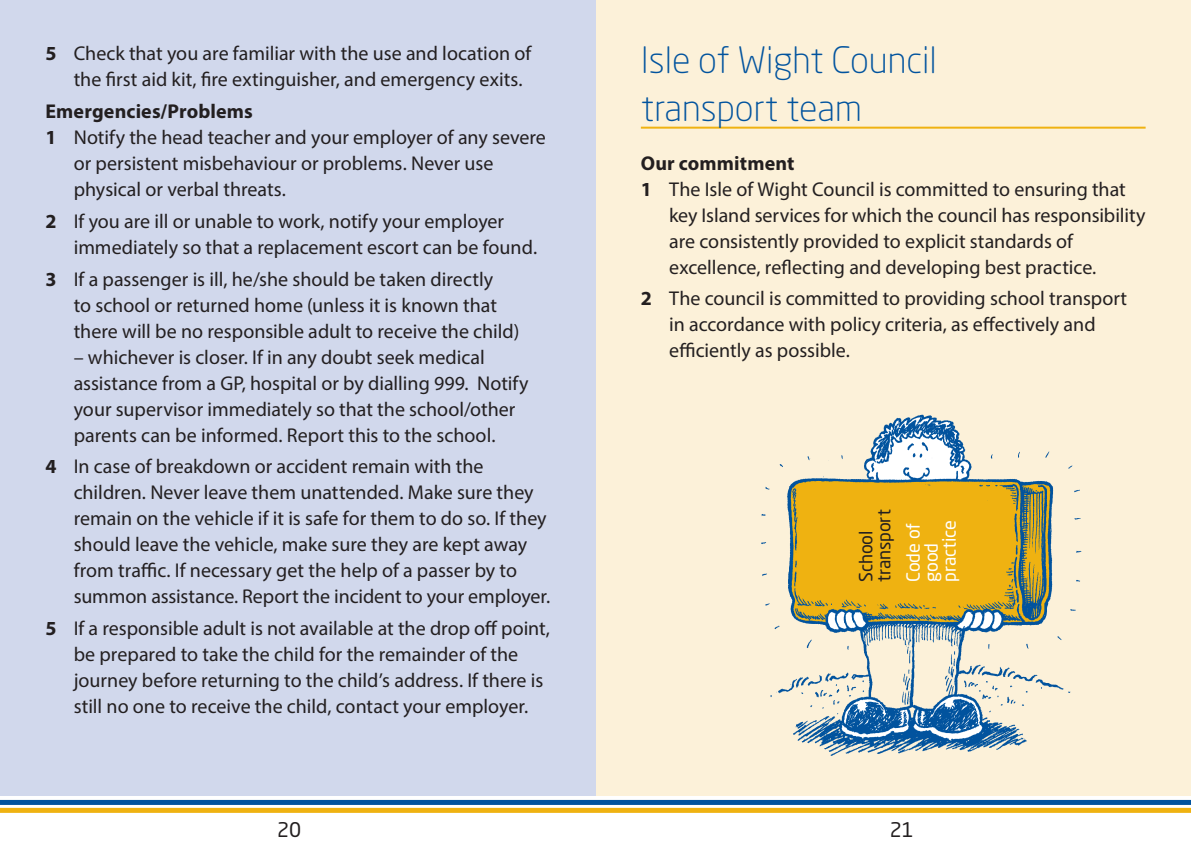
<style>
.page{position:relative;width:1191px;height:851px;background:#fff}
.page>*{position:absolute;margin:0;border:0;box-sizing:border-box;transform-origin:0 0}
.Titles{font:300 36px/48px "Neo Sans Std";color:#01539e}
.t1{font:20px/26px "Myriad Pro";color:#231f20}
.t2{font:700 20px "Myriad Pro";letter-spacing:.005em;color:#231f20}
.t3{font:20px "Neo Sans Std";color:#231f20}
.t4{font:18px/18px "Neo Sans Std";letter-spacing:-.01em;color:#fff}
.t5{font:18px/18px "Neo Sans Std";letter-spacing:-.01em;color:#231f20}
.s1{font-weight:700}
</style>
<div class="page">
<div style="left:595px;top:0;width:596px;height:795px;background:#fcf1d9"></div>
<div style="left:0;top:0;width:595px;height:795px;background:#d1d8ec"></div>
<hr style="left:641px;top:127px;width:504px;height:2px;background:#efb211">
<img style="left:761px;top:414px;width:321px;height:342px">
<div style="left:0;top:799px;width:1191px;height:5px;background:#01539e"></div>
<div style="left:0;top:807px;width:1191px;height:5px;background:#efb211"></div>
<p class="t1" style="left:74px;top:40px;width:459px;text-indent:-28px"><span class="s1">5</span> Check that you are familiar with the use and location of the first aid kit, fire extinguisher, and emergency exits.</p>
<p class="t2" style="left:45px;top:98px;width:209px">Emergencies/Problems</p>
<p class="t1" style="left:74px;top:124px;width:474px;text-indent:-28px"><span class="s1">1</span> Notify the head teacher and your employer of any severe or persistent misbehaviour or problems. Never use physical or verbal threats.</p>
<p class="t1" style="left:74px;top:208px;width:465px;text-indent:-28px"><span class="s1">2</span> If you are ill or unable to work, notify your employer immediately so that a replacement escort can be found.</p>
<p class="t1" style="left:74px;top:265px;width:447px;text-indent:-28px"><span class="s1">3</span> If a passenger is ill, he/she should be taken directly<br>to school or returned home (unless it is known that there will be no responsible adult to receive the child)</p>
<p class="t1" style="left:74px;top:343px;width:456px">– whichever is closer. If in any doubt seek medical assistance from a GP, hospital or by dialling 999. Notify your supervisor immediately so that the school/other parents can be informed. Report this to the school.</p>
<p class="t1" style="left:74px;top:453px;width:478px;text-indent:-28px"><span class="s1">4</span> In case of breakdown or accident remain with the children. Never leave them unattended. Make sure they remain on the vehicle if it is safe for them to do so. If they should leave the vehicle, make sure they are kept away from traffic. If necessary get the help of a passer by to summon assistance. Report the incident to your employer.</p>
<p class="t1" style="left:74px;top:615px;width:478px;text-indent:-28px"><span class="s1">5</span> If a responsible adult is not available at the drop off point, be prepared to take the child for the remainder of the journey before returning to the child’s address. If there is still no one to receive the child, contact your employer.</p>
<p class="Titles" style="left:641px;top:35px;width:297px">Isle of Wight Council transport team</p>
<p class="t2" style="left:641px;top:150px;width:155px">Our commitment</p>
<p class="t1" style="left:669px;top:176px;width:478px;text-indent:-28px"><span class="s1">1</span> The Isle of Wight Council is committed to ensuring that key Island services for which the council has responsibility are consistently provided to explicit standards of excellence, reflecting and developing best practice.</p>
<p class="t1" style="left:669px;top:285px;width:459px;text-indent:-28px"><span class="s1">2</span> The council is committed to providing school transport in accordance with policy criteria, as effectively and efficiently as possible.</p>
<p class="t5" style="left:856px;top:582px;width:74px;rotate:-90deg">School transport</p>
<p class="t4" style="left:904px;top:582px;width:63px;rotate:-90deg">Code of good practice</p>
<p class="t3" style="left:277px;top:817px;width:26px">20</p>
<p class="t3" style="left:889px;top:817px;width:26px">21</p>
</div>
